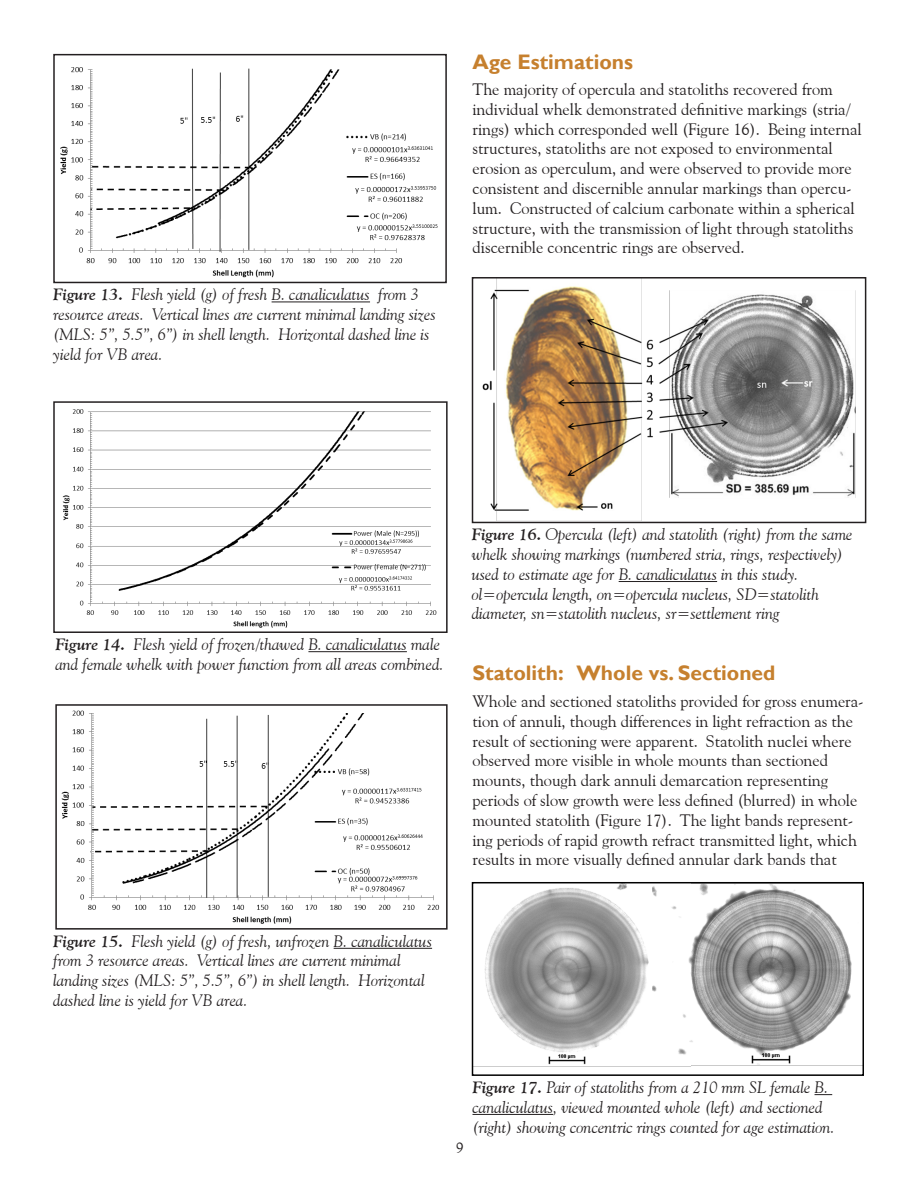
<style>
.page{position:relative;width:918px;height:1188px;background:#fff}
.page>*{position:absolute;margin:0;border:0;box-sizing:border-box;transform-origin:0 0}
.Header1{font:700 21px "Gill Sans";color:#c6802e}
.Body_Text{font:16.5px/19.8px "Goudy Old Style BT";color:#231f20}
.Cutline{font:italic 16.5px/19.8px "Goudy Old Style BT";color:#231f20}
.t1{font:15px "Goudy Old Style BT";color:#231f20}
.s1{font-weight:700}
</style>
<div class="page">
<img style="left:60px;top:67px;width:378px;height:211px">
<div style="left:53px;top:54px;width:394px;height:229px;border:2px solid #231f20"></div>
<hr style="left:272px;top:302px;width:98px;height:1px;background:#231f20">
<img style="left:62px;top:409px;width:375px;height:219px">
<div style="left:53px;top:401px;width:395px;height:232px;border:2px solid #231f20"></div>
<hr style="left:308px;top:651px;width:99px;height:1px;background:#231f20">
<img style="left:61px;top:710px;width:379px;height:214px">
<div style="left:55px;top:704px;width:393px;height:226px;border:2px solid #231f20"></div>
<hr style="left:334px;top:948px;width:98px;height:1px;background:#231f20">
<img style="left:482px;top:280px;width:374px;height:240px">
<div style="left:472px;top:277px;width:394px;height:246px;border:2px solid #231f20"></div>
<hr style="left:619px;top:581px;width:98px;height:1px;background:#231f20">
<img style="left:475px;top:885px;width:386px;height:182px">
<div style="left:472px;top:882px;width:392px;height:194px;border:2px solid #000"></div>
<svg style="left:815px;top:1094px;width:17px;height:1px"></svg>
<hr style="left:472px;top:1114px;width:81px;height:1px;background:#231f20">
<p class="Cutline" style="left:53px;top:284px;width:384px"><span class="s1">Figure 13.</span> Flesh yield (g) of fresh B. canaliculatus from 3 resource areas. Vertical lines are current minimal landing sizes (MLS: 5”, 5.5”, 6”) in shell length. Horizontal dashed line is yield for VB area.</p>
<p class="Header1" style="left:472px;top:49px;width:162px">Age Estimations</p>
<p class="Body_Text" style="left:472px;top:79px;width:391px">The majority of opercula and statoliths recovered from individual whelk demonstrated definitive markings (stria/ rings) which corresponded well (Figure 16). Being internal structures, statoliths are not exposed to environmental erosion as operculum, and were observed to provide more consistent and discernible annular markings than opercu&shy;lum. Constructed of calcium carbonate within a spherical structure, with the transmission of light through statoliths discernible concentric rings are observed.</p>
<p class="Cutline" style="left:55px;top:634px;width:390px"><span class="s1">Figure 14.</span> Flesh yield of frozen/thawed B. canaliculatus male and female whelk with power function from all areas combined.</p>
<p class="Cutline" style="left:53px;top:931px;width:380px"><span class="s1">Figure 15.</span> Flesh yield (g) of fresh, unfrozen B. canaliculatus from 3 resource areas. Vertical lines are current minimal landing sizes (MLS: 5”, 5.5”, 6”) in shell length. Horizontal dashed line is yield for VB area.</p>
<p class="Cutline" style="left:472px;top:524px;width:382px"><span class="s1">Figure 16.</span> Opercula (left) and statolith (right) from the same whelk showing markings (numbered stria, rings, respectively) used to estimate age for B. canaliculatus in this study. ol=opercula length, on=opercula nucleus, SD=statolith diameter, sn=statolith nucleus, sr=settlement ring</p>
<p class="Header1" style="left:472px;top:661px;width:304px">Statolith: Whole vs. Sectioned</p>
<p class="Body_Text" style="left:472px;top:691px;width:393px">Whole and sectioned statoliths provided for gross enumera&shy;tion of annuli, though differences in light refraction as the result of sectioning were apparent. Statolith nuclei where observed more visible in whole mounts than sectioned mounts, though dark annuli demarcation representing periods of slow growth were less defined (blurred) in whole mounted statolith (Figure 17). The light bands represent&shy;ing periods of rapid growth refract transmitted light, which results in more visually defined annular dark bands that</p>
<p class="t1" style="left:456px;top:1139px;width:9px">9</p>
<p class="Cutline" style="left:472px;top:1077px;width:364px"><span class="s1">Figure 17.</span> Pair of statoliths from a 210 mm SL female B. canaliculatus, viewed mounted whole (left) and sectioned (right) showing concentric rings counted for age estimation.</p>
</div>
